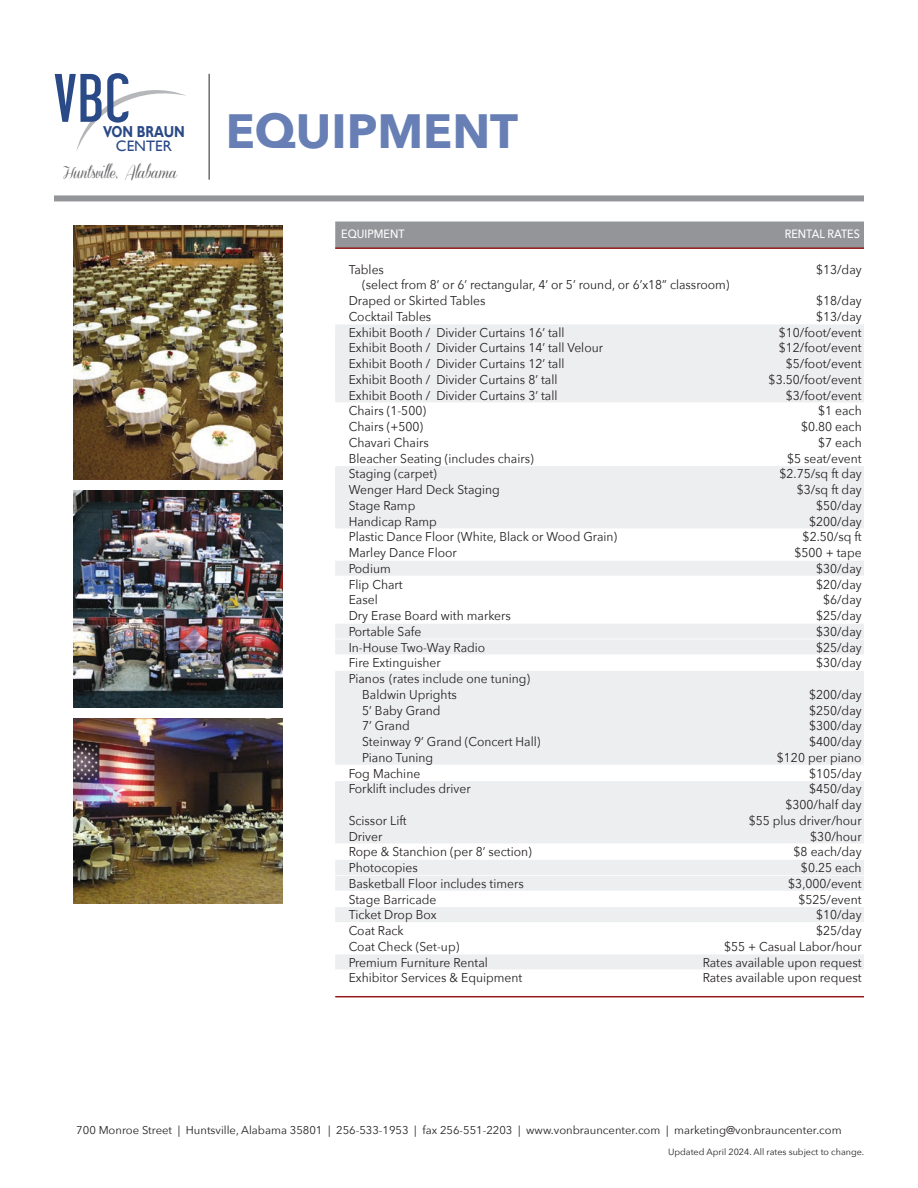
<style>
.page{position:relative;width:918px;height:1188px;background:#fff}
.page>*{position:absolute;margin:0;border:0;box-sizing:border-box;transform-origin:0 0}
.t1{font:61.2px "Libel Suit";color:#2a4987;scale:1.13 1}
.t2{font:700 48px "Avenir Next";color:#677fb5}
.t3{font:700 15.9px "Gill Sans";color:#2a4987;scale:.8 1}
.t4{font:15.15px "Gill Sans";color:#2a4987}
.t5{font:14.1px "Coneria Script Demo";color:#636366}
.t6{font:12.75px/15.8px "Avenir Next";color:#231f20;scale:.95 1}
.t7{font:500 12px "Avenir Next";color:#fff;scale:.9 1}
.t8{font:11.25px "Avenir Next";color:#231f20}
.t9{font:9px "Avenir Next";color:#231f20}
</style>
<div class="page">
<div style="left:54px;top:195px;width:810px;height:6px;background:#939598"></div>
<svg style="left:76px;top:90px;width:110px;height:61px"></svg>
<hr style="left:208px;top:74px;width:2px;height:106px;background:#6c6d70">
<div style="left:335px;top:330px;width:529px;height:64px;background:#edeef0"></div>
<div style="left:335px;top:469px;width:529px;height:50px;background:#edeef0"></div>
<div style="left:335px;top:784px;width:529px;height:50px;background:#edeef0"></div>
<div style="left:335px;top:679px;width:529px;height:79px;background:#edeef0"></div>
<img style="left:74px;top:225px;width:209px;height:255px">
<img style="left:74px;top:490px;width:209px;height:218px">
<img style="left:74px;top:718px;width:209px;height:186px">
<div style="left:335px;top:222px;width:529px;height:27px;background:#939598"></div>
<hr style="left:335px;top:247px;width:529px;height:2px;background:#951a1d">
<div style="left:335px;top:324px;width:529px;height:15px;background:#edeef0"></div>
<div style="left:335px;top:387px;width:529px;height:15px;background:#edeef0"></div>
<div style="left:335px;top:466px;width:529px;height:15px;background:#edeef0"></div>
<div style="left:335px;top:513px;width:529px;height:15px;background:#edeef0"></div>
<div style="left:335px;top:561px;width:529px;height:15px;background:#edeef0"></div>
<div style="left:335px;top:624px;width:529px;height:15px;background:#edeef0"></div>
<div style="left:335px;top:639px;width:529px;height:15px;background:#edeef0"></div>
<div style="left:335px;top:671px;width:529px;height:15px;background:#edeef0"></div>
<div style="left:335px;top:750px;width:529px;height:15px;background:#edeef0"></div>
<div style="left:335px;top:781px;width:529px;height:15px;background:#edeef0"></div>
<div style="left:335px;top:828px;width:529px;height:15px;background:#edeef0"></div>
<div style="left:335px;top:860px;width:529px;height:15px;background:#edeef0"></div>
<div style="left:335px;top:876px;width:529px;height:15px;background:#edeef0"></div>
<div style="left:335px;top:907px;width:529px;height:15px;background:#edeef0"></div>
<div style="left:335px;top:954px;width:529px;height:15px;background:#edeef0"></div>
<hr style="left:335px;top:996px;width:529px;height:1px;background:#951a1d">
<h1 class="t1" style="left:54px;top:61px;width:69px">VBC</h1>
<p class="t3" style="left:103px;top:122px;width:104px">VON BRAUN</p>
<p class="t4" style="left:116px;top:137px;width:57px">CENTER</p>
<p class="t5" style="left:63px;top:164px;width:116px">Huntsville, Alabama</p>
<h2 class="t2" style="left:226px;top:90px;width:294px">EQUIPMENT</h2>
<p class="t7" style="left:341px;top:223px;width:72px">EQUIPMENT</p>
<p class="t7" style="left:785px;top:223px;width:85px">RENTAL RATES</p>
<p class="t6" style="left:349px;top:261px;width:39px">Tables</p>
<p class="t6" style="left:816px;top:261px;width:50px">$13/day</p>
<p class="t6" style="left:349px;top:277px;width:402px;text-indent:13px">(select from 8’ or 6’ rectangular, 4’ or 5’ round, or 6’x18” classroom)<br>Draped or Skirted Tables</p>
<p class="t6" style="left:816px;top:292px;width:50px">$18/day</p>
<p class="t6" style="left:349px;top:308px;width:88px">Cocktail Tables</p>
<p class="t6" style="left:816px;top:308px;width:50px">$13/day</p>
<p class="t6" style="left:349px;top:324px;width:229px">Exhibit Booth / Divider Curtains 16’ tall</p>
<p class="t6" style="left:779px;top:324px;width:89px">$10/foot/event</p>
<p class="t6" style="left:349px;top:340px;width:269px">Exhibit Booth / Divider Curtains 14’ tall Velour</p>
<p class="t6" style="left:779px;top:340px;width:89px">$12/foot/event</p>
<p class="t6" style="left:349px;top:355px;width:229px">Exhibit Booth / Divider Curtains 12’ tall</p>
<p class="t6" style="left:786px;top:355px;width:81px">$5/foot/event</p>
<p class="t6" style="left:349px;top:371px;width:221px">Exhibit Booth / Divider Curtains 8’ tall</p>
<p class="t6" style="left:769px;top:371px;width:99px">$3.50/foot/event</p>
<p class="t6" style="left:349px;top:387px;width:221px">Exhibit Booth / Divider Curtains 3’ tall</p>
<p class="t6" style="left:786px;top:387px;width:81px">$3/foot/event</p>
<p class="t6" style="left:349px;top:403px;width:83px">Chairs (1-500)</p>
<p class="t6" style="left:818px;top:403px;width:47px">$1 each</p>
<p class="t6" style="left:349px;top:418px;width:80px">Chairs (+500)</p>
<p class="t6" style="left:801px;top:418px;width:65px">$0.80 each</p>
<p class="t6" style="left:349px;top:434px;width:86px">Chavari Chairs</p>
<p class="t6" style="left:818px;top:434px;width:47px">$7 each</p>
<p class="t6" style="left:349px;top:450px;width:196px">Bleacher Seating (includes chairs)</p>
<p class="t6" style="left:787px;top:450px;width:80px">$5 seat/event</p>
<p class="t6" style="left:349px;top:466px;width:94px">Staging (carpet)</p>
<p class="t6" style="left:780px;top:466px;width:88px">$2.75/sq ft day</p>
<p class="t6" style="left:349px;top:481px;width:161px">Wenger Hard Deck Staging</p>
<p class="t6" style="left:797px;top:481px;width:70px">$3/sq ft day</p>
<p class="t6" style="left:349px;top:497px;width:72px">Stage Ramp</p>
<p class="t6" style="left:816px;top:497px;width:50px">$50/day</p>
<p class="t6" style="left:349px;top:513px;width:94px">Handicap Ramp</p>
<p class="t6" style="left:809px;top:513px;width:57px">$200/day</p>
<p class="t6" style="left:349px;top:529px;width:284px">Plastic Dance Floor (White, Black or Wood Grain)</p>
<p class="t6" style="left:803px;top:529px;width:64px">$2.50/sq ft</p>
<p class="t6" style="left:349px;top:544px;width:115px">Marley Dance Floor</p>
<p class="t6" style="left:795px;top:544px;width:72px">$500 + tape</p>
<p class="t6" style="left:349px;top:560px;width:46px">Podium</p>
<p class="t6" style="left:816px;top:560px;width:50px">$30/day</p>
<p class="t6" style="left:349px;top:576px;width:58px">Flip Chart</p>
<p class="t6" style="left:816px;top:576px;width:50px">$20/day</p>
<p class="t6" style="left:349px;top:592px;width:32px">Easel</p>
<p class="t6" style="left:823px;top:592px;width:42px">$6/day</p>
<p class="t6" style="left:349px;top:607px;width:172px">Dry Erase Board with markers</p>
<p class="t6" style="left:816px;top:607px;width:50px">$25/day</p>
<p class="t6" style="left:349px;top:623px;width:78px">Portable Safe</p>
<p class="t6" style="left:816px;top:623px;width:50px">$30/day</p>
<p class="t6" style="left:349px;top:639px;width:145px">In-House Two-Way Radio</p>
<p class="t6" style="left:816px;top:639px;width:50px">$25/day</p>
<p class="t6" style="left:349px;top:655px;width:98px">Fire Extinguisher</p>
<p class="t6" style="left:816px;top:655px;width:50px">$30/day</p>
<p class="t6" style="left:362px;top:670px;width:178px;text-indent:-14px">Pianos (rates include one tuning)<br>Baldwin Uprights</p>
<p class="t6" style="left:809px;top:686px;width:57px">$200/day</p>
<p class="t6" style="left:362px;top:702px;width:84px">5’ Baby Grand</p>
<p class="t6" style="left:809px;top:702px;width:57px">$250/day</p>
<p class="t6" style="left:362px;top:718px;width:52px">7’ Grand</p>
<p class="t6" style="left:809px;top:718px;width:57px">$300/day</p>
<p class="t6" style="left:362px;top:733px;width:189px">Steinway 9’ Grand (Concert Hall)</p>
<p class="t6" style="left:809px;top:733px;width:57px">$400/day</p>
<p class="t6" style="left:362px;top:749px;width:76px">Piano Tuning</p>
<p class="t6" style="left:777px;top:749px;width:91px">$120 per piano</p>
<p class="t6" style="left:349px;top:765px;width:77px">Fog Machine</p>
<p class="t6" style="left:809px;top:765px;width:57px">$105/day</p>
<p class="t6" style="left:349px;top:780px;width:130px">Forklift includes driver</p>
<p class="t6" style="left:786px;top:780px;width:82px;text-align:right">$450/day $300/half day</p>
<p class="t6" style="left:349px;top:812px;width:62px">Scissor Lift</p>
<p class="t6" style="left:749px;top:812px;width:120px">$55 plus driver/hour</p>
<p class="t6" style="left:349px;top:828px;width:37px">Driver</p>
<p class="t6" style="left:810px;top:828px;width:56px">$30/hour</p>
<p class="t6" style="left:349px;top:843px;width:194px">Rope &amp; Stanchion (per 8’ section)</p>
<p class="t6" style="left:794px;top:843px;width:73px">$8 each/day</p>
<p class="t6" style="left:349px;top:859px;width:74px">Photocopies</p>
<p class="t6" style="left:801px;top:859px;width:65px">$0.25 each</p>
<p class="t6" style="left:349px;top:875px;width:186px">Basketball Floor includes timers</p>
<p class="t6" style="left:788px;top:875px;width:79px">$3,000/event</p>
<p class="t6" style="left:349px;top:891px;width:94px">Stage Barricade</p>
<p class="t6" style="left:798px;top:891px;width:68px">$525/event</p>
<p class="t6" style="left:349px;top:906px;width:94px">Ticket Drop Box</p>
<p class="t6" style="left:816px;top:906px;width:50px">$10/day</p>
<p class="t6" style="left:349px;top:922px;width:59px">Coat Rack</p>
<p class="t6" style="left:816px;top:922px;width:50px">$25/day</p>
<p class="t6" style="left:349px;top:938px;width:118px">Coat Check (Set-up)</p>
<p class="t6" style="left:724px;top:938px;width:146px">$55 + Casual Labor/hour</p>
<p class="t6" style="left:349px;top:954px;width:148px">Premium Furniture Rental</p>
<p class="t6" style="left:703px;top:954px;width:169px">Rates available upon request</p>
<p class="t6" style="left:349px;top:969px;width:184px">Exhibitor Services &amp; Equipment</p>
<p class="t6" style="left:703px;top:969px;width:169px">Rates available upon request</p>
<p class="t8" style="left:76px;top:1120px;width:767px">700 Monroe Street | Huntsville, Alabama 35801 | 256-533-1953 | fax 256-551-2203 | www.vonbrauncenter.com | marketing@vonbrauncenter.com</p>
<p class="t9" style="left:668px;top:1144px;width:198px">Updated April 2024. All rates subject to change.</p>
</div>
